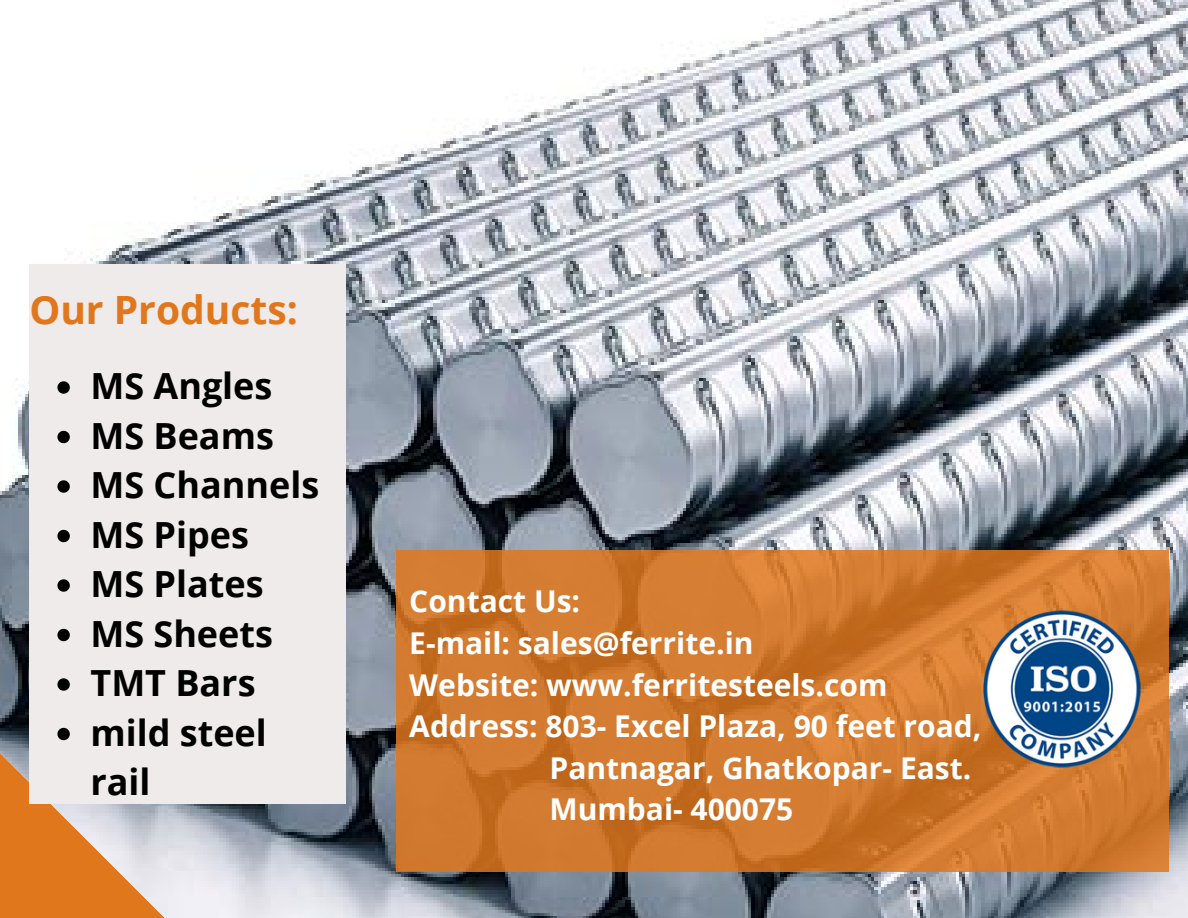
<style>
.page{position:relative;width:1188px;height:918px;background:#fff}
.page>*{position:absolute;margin:0;border:0;box-sizing:border-box;transform-origin:0 0}
.t1{font:700 39px "Open Sans";color:#e0771c}
.t2{font:700 36px/49.5px "Open Sans";color:#000}
.t3{font:700 30px "Open Sans";color:#fff}
</style>
<div class="page">
<img style="left:0;top:0;width:1188px;height:918px">
<svg style="left:396px;top:550px;width:773px;height:322px;background:#d0782d"></svg>
<img style="left:935px;top:606px;width:253px;height:166px">
<div style="left:29px;top:264px;width:316px;height:540px;background:#efebeb"></div>
<svg style="left:57px;top:381px;width:13px;height:13px"></svg>
<svg style="left:57px;top:431px;width:13px;height:12px"></svg>
<svg style="left:57px;top:480px;width:13px;height:13px"></svg>
<svg style="left:57px;top:530px;width:13px;height:12px"></svg>
<svg style="left:57px;top:579px;width:13px;height:13px"></svg>
<svg style="left:57px;top:629px;width:13px;height:12px"></svg>
<svg style="left:57px;top:678px;width:13px;height:13px"></svg>
<svg style="left:0;top:728px;width:167px;height:190px"></svg>
<h1 class="t1" style="left:29px;top:283px;width:270px">Our Products:</h1>
<p class="t2" style="left:91px;top:361px;width:230px">MS Angles<br>MS Beams<br>MS Channels<br>MS Pipes<br>MS Plates<br>MS Sheets<br>TMT Bars mild steel rail</p>
<p class="t3" style="left:409px;top:580px;width:172px">Contact Us:</p>
<p class="t3" style="left:409px;top:622px;width:346px">E-mail: sales@ferrite.in</p>
<p class="t3" style="left:409px;top:664px;width:480px">Website: www.ferritesteels.com</p>
<p class="t3" style="left:409px;top:705px;width:574px">Address: 803- Excel Plaza, 90 feet road,</p>
<p class="t3" style="left:550px;top:747px;width:423px">Pantnagar, Ghatkopar- East.</p>
<p class="t3" style="left:550px;top:788px;width:245px">Mumbai- 400075</p>
</div>
